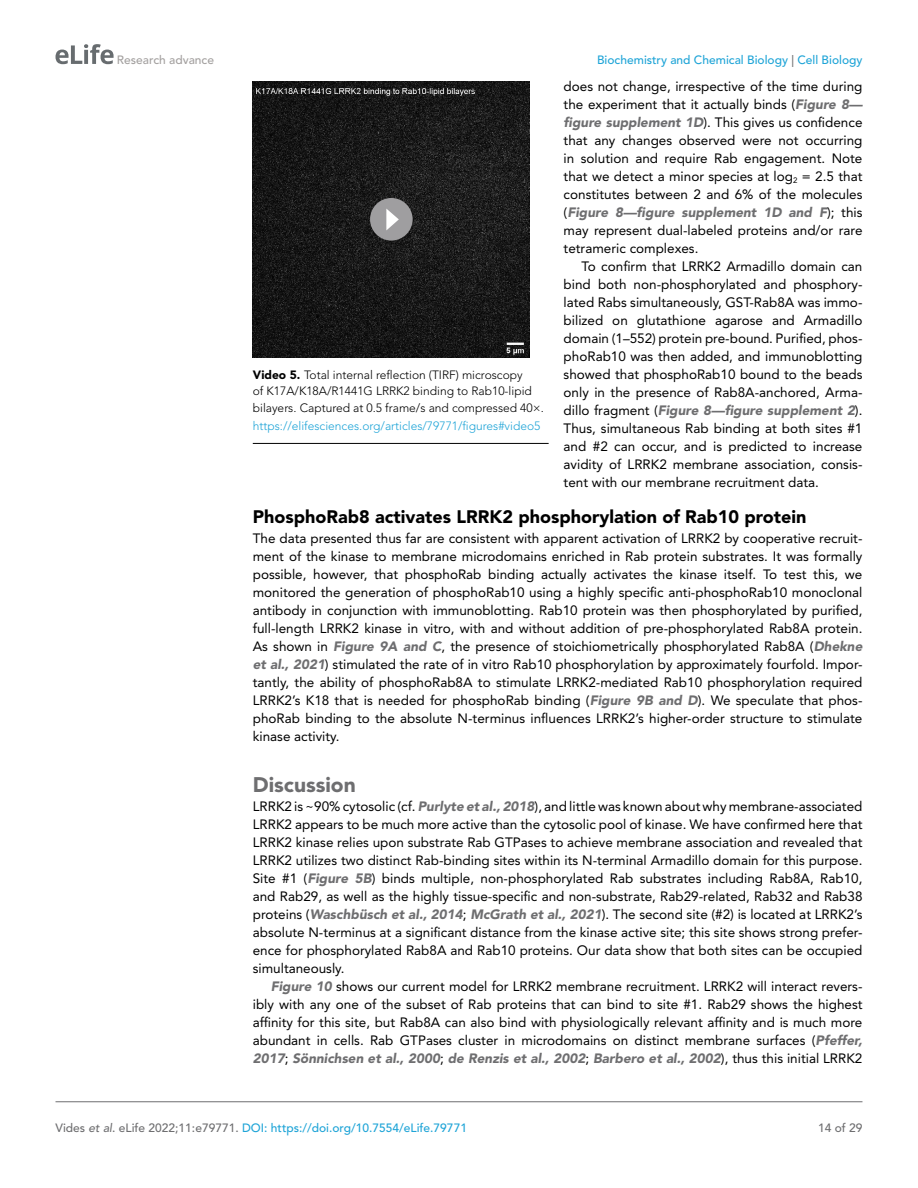
<style>
.page{position:relative;width:918px;height:1188px;background:#fff}
.page>*{position:absolute;margin:0;border:0;box-sizing:border-box;transform-origin:0 0}
.t1{font:900 21px "Avenir LT Std";color:#6e6e70}
.t2{font:900 18px "Avenir LT Std";color:#000}
.t3{font:13.5px/18px "Avenir LT Std";color:#000;text-align:justify}
.t4{font:300 12px/16.5px "Avenir LT Std";color:#000}
.t5{font:500 12px "Avenir LT Std";color:#1ea4d7}
.t6{font:300 12px "Avenir LT Std";color:#1ea4d7}
.t7{font:500 12px "Avenir LT Std";color:#a3a09f}
.t8{font:500 12px "Avenir LT Std";color:#6e6e70}
.s1{color:#6e6e70}
.s2{font-weight:900;font-style:italic;color:#6e6e70}
.s3{font-weight:900}
.s4{font-style:italic;color:#6e6e70}
</style>
<div class="page">
<svg style="left:56px;top:44px;width:58px;height:20px"></svg>
<hr style="left:56px;top:1101px;width:806px;height:1px;background:#6e6e70">
<hr style="left:253px;top:443px;width:296px;height:1px;background:#000">
<img style="left:253px;top:81px;width:277px;height:277px">
<div style="left:370px;top:198px;width:43px;height:43px;background:#9f9ea0;border-radius:50%"></div>
<svg style="left:386px;top:209px;width:13px;height:21px"></svg>
<p class="t7" style="left:117px;top:53px;width:99px">Research advance</p>
<p class="t5" style="left:597px;top:53px;width:267px">Biochemistry and Chemical Biology <span class="s1">|</span> Cell Biology</p>
<p class="t3" style="left:564px;top:78px;width:300px">does not change, irrespective of the time during the experiment that it actually binds (<span class="s2">Figure 8— figure supplement 1D</span>). This gives us confidence that any changes observed were not occurring in solution and require Rab engagement. Note that we detect a minor species at log<sub>2</sub> = 2.5 that constitutes between 2 and 6% of the molecules (<span class="s2">Figure 8—figure supplement 1D and F</span>); this may represent dual-labeled proteins and/or rare tetrameric complexes.</p>
<p class="t3" style="left:564px;top:258px;width:300px;text-indent:18px">To confirm that LRRK2 Armadillo domain can bind both non-phosphorylated and phosphory&shy;lated Rabs simultaneously, GST-Rab8A was immo&shy;bilized on glutathione agarose and Armadillo domain (1–552) protein pre-bound. Purified, phos&shy;phoRab10 was then added, and immunoblotting showed that phosphoRab10 bound to the beads only in the presence of Rab8A-anchored, Arma&shy;dillo fragment (<span class="s2">Figure 8—figure supplement 2</span>).<br>Thus, simultaneous Rab binding at both sites #1 and #2 can occur, and is predicted to increase avidity of LRRK2 membrane association, consis&shy;tent with our membrane recruitment data.</p>
<h2 class="t2" style="left:253px;top:506px;width:555px">PhosphoRab8 activates LRRK2 phosphorylation of Rab10 protein</h2>
<p class="t3" style="left:253px;top:529px;width:611px">The data presented thus far are consistent with apparent activation of LRRK2 by cooperative recruit&shy;ment of the kinase to membrane microdomains enriched in Rab protein substrates. It was formally possible, however, that phosphoRab binding actually activates the kinase itself. To test this, we monitored the generation of phosphoRab10 using a highly specific anti-phosphoRab10 monoclonal antibody in conjunction with immunoblotting. Rab10 protein was then phosphorylated by purified, full-length LRRK2 kinase in vitro, with and without addition of pre-phosphorylated Rab8A protein.<br>As shown in <span class="s2">Figure 9A and C</span>, the presence of stoichiometrically phosphorylated Rab8A (<span class="s2">Dhekne et al., 2021</span>) stimulated the rate of in vitro Rab10 phosphorylation by approximately fourfold. Impor&shy;tantly, the ability of phosphoRab8A to stimulate LRRK2-mediated Rab10 phosphorylation required LRRK2’s K18 that is needed for phosphoRab binding (<span class="s2">Figure 9B and D</span>). We speculate that phos&shy;phoRab binding to the absolute N-terminus influences LRRK2’s higher-order structure to stimulate kinase activity.</p>
<h1 class="t1" style="left:253px;top:772px;width:105px">Discussion</h1>
<p class="t3" style="left:253px;top:798px;width:611px">LRRK2 is ~90% cytosolic (cf. <span class="s2">Purlyte et al., 2018</span>), and little was known about why membrane-associated LRRK2 appears to be much more active than the cytosolic pool of kinase. We have confirmed here that LRRK2 kinase relies upon substrate Rab GTPases to achieve membrane association and revealed that LRRK2 utilizes two distinct Rab-binding sites within its N-terminal Armadillo domain for this purpose.<br>Site #1 (<span class="s2">Figure 5B</span>) binds multiple, non-phosphorylated Rab substrates including Rab8A, Rab10, and Rab29, as well as the highly tissue-specific and non-substrate, Rab29-related, Rab32 and Rab38 proteins (<span class="s2">Waschbüsch et al., 2014</span>; <span class="s2">McGrath et al., 2021</span>). The second site (#2) is located at LRRK2’s absolute N-terminus at a significant distance from the kinase active site; this site shows strong prefer&shy;ence for phosphorylated Rab8A and Rab10 proteins. Our data show that both sites can be occupied simultaneously.</p>
<p class="t3" style="left:253px;top:978px;width:611px;text-indent:18px"><span class="s2">Figure 10</span> shows our current model for LRRK2 membrane recruitment. LRRK2 will interact revers&shy;ibly with any one of the subset of Rab proteins that can bind to site #1. Rab29 shows the highest affinity for this site, but Rab8A can also bind with physiologically relevant affinity and is much more abundant in cells. Rab GTPases cluster in microdomains on distinct membrane surfaces (<span class="s2">Pfeffer, 2017</span>; <span class="s2">Sönnichsen et al., 2000</span>; <span class="s2">de Renzis et al., 2002</span>; <span class="s2">Barbero et al., 2002</span>), thus this initial LRRK2</p>
<p class="t4" style="left:253px;top:366px;width:293px"><span class="s3">Video 5.</span> Total internal reflection (TIRF) microscopy<br>of K17A/K18A/R1441G LRRK2 binding to Rab10-lipid bilayers. Captured at 0.5 frame/s and compressed 40×.</p>
<p class="t6" style="left:253px;top:418px;width:289px">https://elifesciences.org/articles/79771/figures#video5</p>
<p class="t5" style="left:56px;top:1121px;width:413px"><span class="s1">Vides</span> <span class="s4">et al</span><span class="s1">. eLife 2022;11:e79771.</span> DOI: https://doi.org/10.7554/eLife.79771</p>
<p class="t8" style="left:818px;top:1121px;width:46px">14 of 29</p>
</div>
